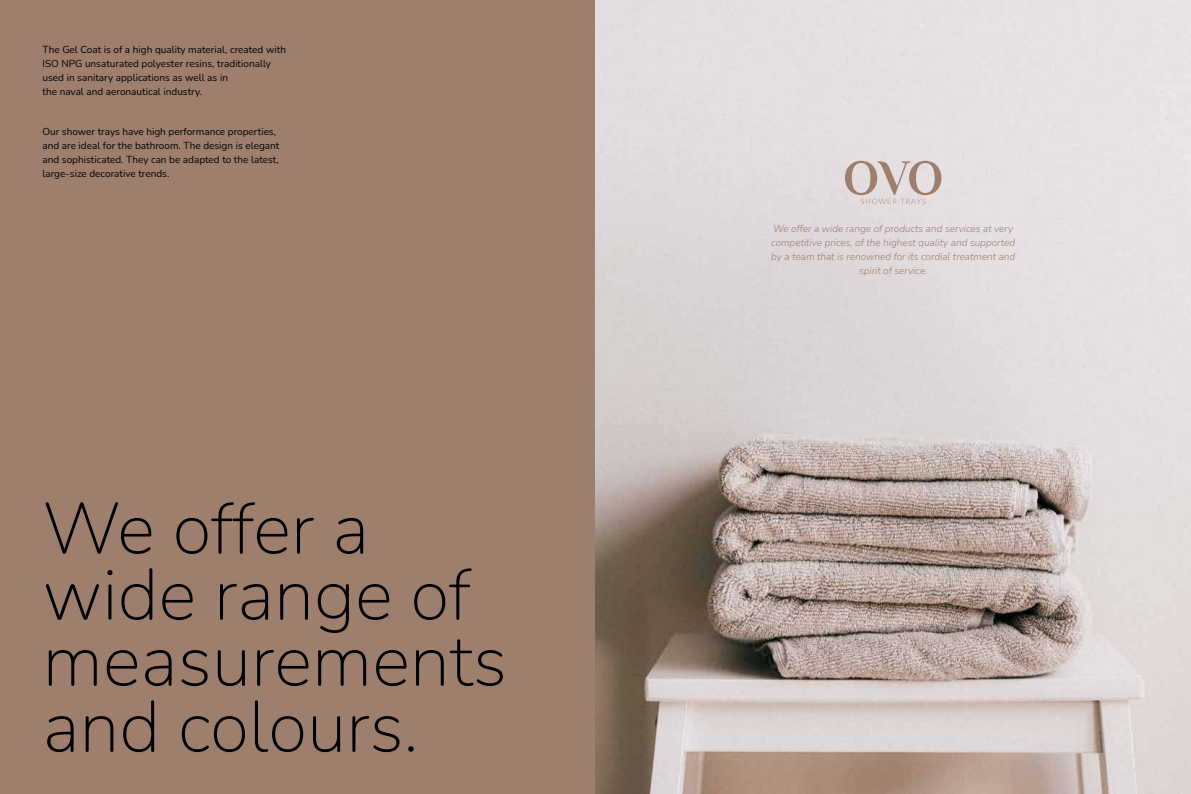
<style>
.page{position:relative;width:1191px;height:794px;background:#fff}
.page>*{position:absolute;margin:0;border:0;box-sizing:border-box;transform-origin:0 0}
.t1{font:200 72px/66px "Nunito";color:#000}
.t2{font:10px/14px "Nunito";color:#000}
.t3{font:italic 300 10px/14px "Nunito";color:#9e7f6d;text-align:center}
</style>
<div class="page">
<div style="left:0;top:0;width:595px;height:794px;background:#9e7f6d"></div>
<img style="left:595px;top:0;width:596px;height:794px">
<svg style="left:845px;top:161px;width:96px;height:43px;background:#d0c3bf"></svg>
<p class="t2" style="left:43px;top:42px;width:245px">The Gel Coat is of a high quality material, created with ISO NPG unsaturated polyester resins, traditionally used in sanitary applications as well as in<br>the naval and aeronautical industry.</p>
<p class="t2" style="left:43px;top:124px;width:238px">Our shower trays have high performance properties, and are ideal for the bathroom. The design is elegant and sophisticated. They can be adapted to the latest, large-size decorative trends.</p>
<h1 class="t1" style="left:43px;top:493px;width:466px">We offer a wide range of measurements and colours.</h1>
<p class="t3" style="left:771px;top:222px;width:246px">We offer a wide range of products and services at very competitive prices, of the highest quality and supported by a team that is renowned for its cordial treatment and spirit of service.</p>
</div>
